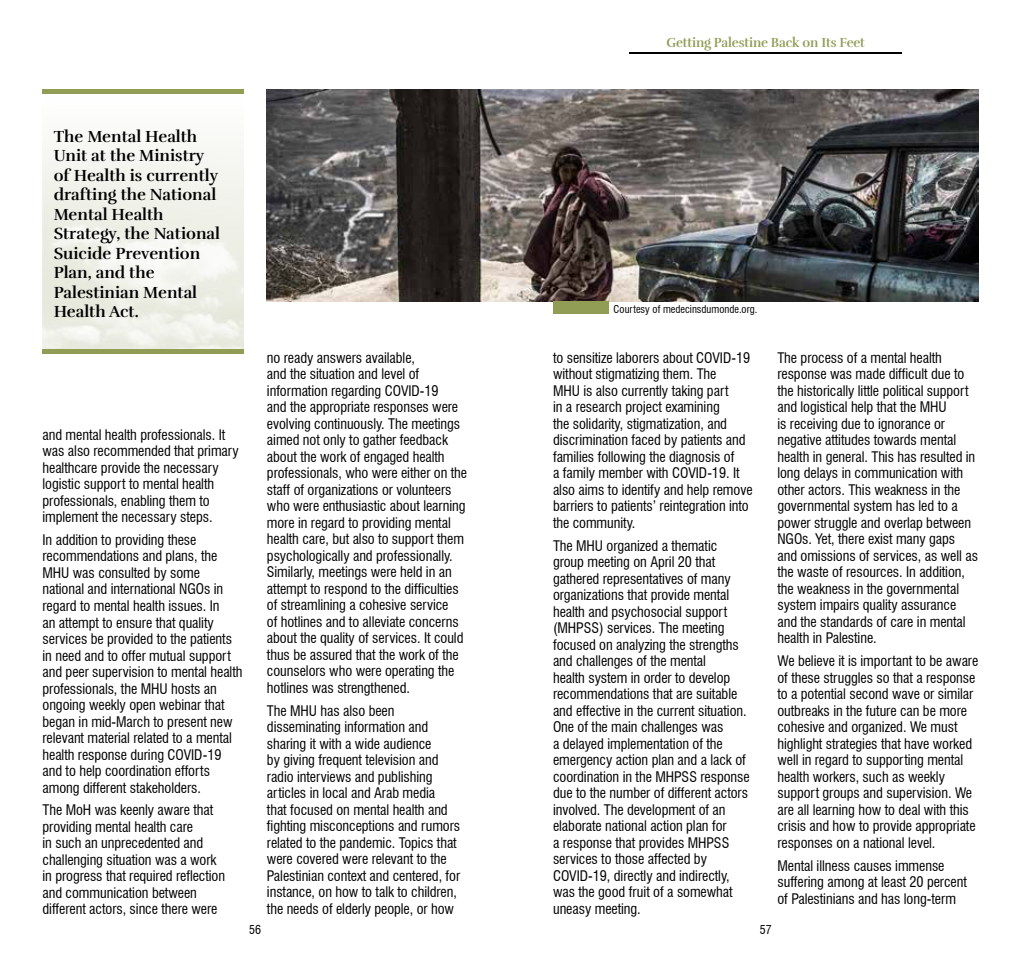
<style>
.page{position:relative;width:1021px;height:957px;background:#fff}
.page>*{position:absolute;margin:0;border:0;box-sizing:border-box;transform-origin:0 0}
.t1{font:700 16.5px/19.5px "Rufina";color:#000}
.t2{font:condensed 14.25px/16.5px "Swiss 721 BT";letter-spacing:-.005em;color:#000}
.t3{font:700 13.5px "Rufina";letter-spacing:-.01em;color:#919c55;scale:.96 1}
.t4{font:condensed 12px "Swiss 721 BT";color:#000}
.t5{font:condensed 10.5px "Swiss 721 BT";color:#000}
</style>
<div class="page">
<hr style="left:629px;top:52px;width:272px;height:1px;background:#000">
<img style="left:43px;top:144px;width:200px;height:206px">
<div style="left:43px;top:89px;width:200px;height:5px;background:#919c55"></div>
<hr style="left:43px;top:350px;width:200px;height:4px;background:#919c55">
<img style="left:267px;top:89px;width:711px;height:212px">
<div style="left:553px;top:301px;width:55px;height:13px;background:#919c55"></div>
<p class="t3" style="left:666px;top:34px;width:208px">Getting Palestine Back on Its Feet</p>
<p class="t1" style="left:54px;top:127px;width:168px">The Mental Health<br>Unit at the Ministry of Health is currently drafting the National<br>Mental Health<br>Strategy, the National<br>Suicide Prevention<br>Plan, and the<br>Palestinian Mental<br>Health Act.</p>
<p class="t5" style="left:613px;top:303px;width:145px">Courtesy of medecinsdumonde.org.</p>
<p class="t2" style="left:43px;top:426px;width:198px">and mental health professionals. It was also recommended that primary healthcare provide the necessary logistic support to mental health professionals, enabling them to implement the necessary steps.</p>
<p class="t2" style="left:43px;top:531px;width:201px">In addition to providing these recommendations and plans, the MHU was consulted by some national and international NGOs in regard to mental health issues. In<br>an attempt to ensure that quality services be provided to the patients in need and to offer mutual support and peer supervision to mental health professionals, the MHU hosts an ongoing weekly open webinar that began in mid-March to present new relevant material related to a mental health response during COVID-19 and to help coordination efforts among different stakeholders.</p>
<p class="t2" style="left:43px;top:802px;width:184px">The MoH was keenly aware that providing mental health care<br>in such an unprecedented and challenging situation was a work in progress that required reflection and communication between different actors, since there were</p>
<p class="t2" style="left:267px;top:349px;width:202px">no ready answers available,<br>and the situation and level of information regarding COVID-19<br>and the appropriate responses were evolving continuously. The meetings aimed not only to gather feedback about the work of engaged health professionals, who were either on the staff of organizations or volunteers who were enthusiastic about learning more in regard to providing mental health care, but also to support them psychologically and professionally.<br>Similarly, meetings were held in an attempt to respond to the difficulties of streamlining a cohesive service<br>of hotlines and to alleviate concerns about the quality of services. It could thus be assured that the work of the counselors who were operating the hotlines was strengthened.</p>
<p class="t2" style="left:267px;top:702px;width:195px">The MHU has also been disseminating information and sharing it with a wide audience<br>by giving frequent television and radio interviews and publishing articles in local and Arab media<br>that focused on mental health and fighting misconceptions and rumors related to the pandemic. Topics that were covered were relevant to the Palestinian context and centered, for instance, on how to talk to children, the needs of elderly people, or how</p>
<p class="t2" style="left:553px;top:349px;width:201px">to sensitize laborers about COVID-19 without stigmatizing them. The<br>MHU is also currently taking part<br>in a research project examining<br>the solidarity, stigmatization, and discrimination faced by patients and families following the diagnosis of<br>a family member with COVID-19. It also aims to identify and help remove barriers to patients’ reintegration into the community.</p>
<p class="t2" style="left:553px;top:537px;width:198px">The MHU organized a thematic group meeting on April 20 that gathered representatives of many organizations that provide mental health and psychosocial support (MHPSS) services. The meeting focused on analyzing the strengths and challenges of the mental<br>health system in order to develop recommendations that are suitable and effective in the current situation.<br>One of the main challenges was<br>a delayed implementation of the emergency action plan and a lack of coordination in the MHPSS response due to the number of different actors involved. The development of an elaborate national action plan for<br>a response that provides MHPSS services to those affected by<br>COVID-19, directly and indirectly, was the good fruit of a somewhat uneasy meeting.</p>
<p class="t2" style="left:777px;top:349px;width:202px">The process of a mental health response was made difficult due to the historically little political support and logistical help that the MHU<br>is receiving due to ignorance or negative attitudes towards mental health in general. This has resulted in long delays in communication with other actors. This weakness in the governmental system has led to a power struggle and overlap between NGOs. Yet, there exist many gaps and omissions of services, as well as the waste of resources. In addition, the weakness in the governmental system impairs quality assurance and the standards of care in mental health in Palestine.</p>
<p class="t2" style="left:777px;top:653px;width:202px">We believe it is important to be aware of these struggles so that a response to a potential second wave or similar outbreaks in the future can be more cohesive and organized. We must highlight strategies that have worked well in regard to supporting mental health workers, such as weekly support groups and supervision. We are all learning how to deal with this crisis and how to provide appropriate responses on a national level.</p>
<p class="t2" style="left:777px;top:857px;width:191px">Mental illness causes immense suffering among at least 20 percent of Palestinians and has long-term</p>
<p class="t4" style="left:249px;top:922px;width:13px">56</p>
<p class="t4" style="left:759px;top:922px;width:13px">57</p>
</div>
